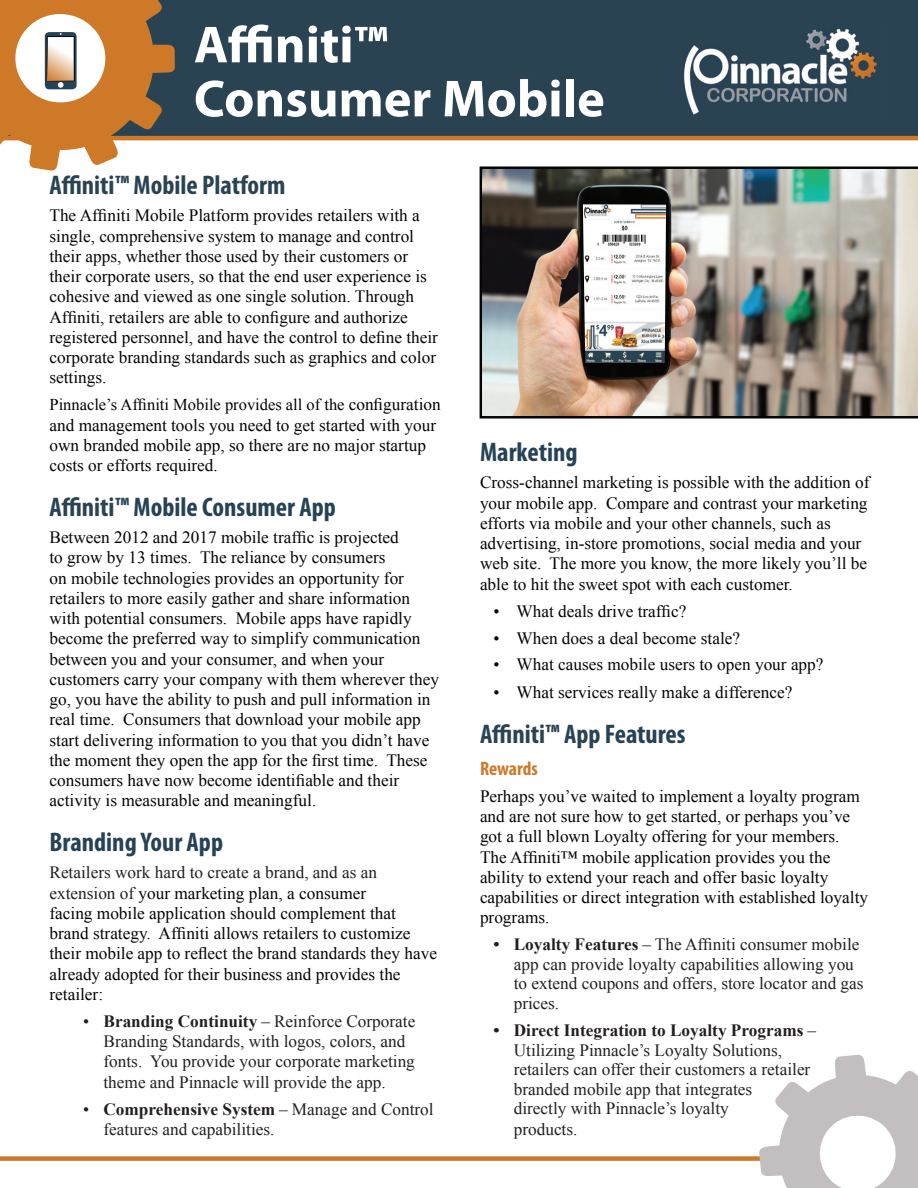
<style>
.page{position:relative;width:918px;height:1188px;background:#fff}
.page>*{position:absolute;margin:0;border:0;box-sizing:border-box;transform-origin:0 0}
.t1{font:700 52.5px/54px "Myriad Pro";color:#fff}
.t2{font:700 condensed 27px "Myriad Pro";color:#264256}
.t3{font:700 condensed 27px "Myriad Pro";color:#294353}
.t4{font:700 condensed 19.5px "Myriad Pro";letter-spacing:-.005em;color:#ce7928}
.t5{font:17.25px/20.2px "Times New Roman";color:#040503}
.t6{font:17.25px/19.6px "Times New Roman";color:#231f20}
.t7{font:16.5px "Times New Roman";color:#040503}
.s1{font-size:17.25px}
.s2{color:#294353}
.s3{color:#231f20}
.s4{font-weight:700}
.s5{color:#264256}
</style>
<div class="page">
<div style="left:0;top:1156px;width:806px;height:5px;background:#ce7828"></div>
<svg style="left:759px;top:1054px;width:159px;height:134px"></svg>
<div style="left:0;top:0;width:918px;height:138px;background:#294353"></div>
<img style="left:684px;top:28px;width:193px;height:87px">
<hr style="left:0;top:136px;width:918px;height:4px;background:#ce7828">
<svg style="left:0;top:0;width:175px;height:171px"></svg>
<img style="left:480px;top:166px;width:438px;height:252px">
<svg style="left:581px;top:202px;width:87px;height:165px"></svg>
<h1 class="t1" style="left:194px;top:16px;width:412px">Affiniti™<br>Consumer Mobile</h1>
<h2 class="t3" style="left:50px;top:168px;width:238px">Affiniti™ Mobile Platform</h2>
<p class="t5" style="left:50px;top:205px;width:390px">The Affiniti Mobile Platform provides retailers with a single, comprehensive system to manage and control their apps, whether those used by their customers or their corporate users, so that the end user experience is cohesive and viewed as one single solution. Through Affiniti, retailers are able to configure and authorize registered personnel, and have the control to define their corporate branding standards such as graphics and color settings.</p>
<p class="t7" style="left:49px;top:394px;width:393px">Pinnacle’s Affiniti Mobile provides all of the <span class="s1">configuration</span></p>
<p class="t5" style="left:50px;top:414px;width:388px">and management tools you need to get started with your own branded mobile app, so there are no major startup costs or efforts required.</p>
<h2 class="t2" style="left:50px;top:490px;width:288px"><span class="s2">Affiniti™</span> Mobile Consumer App</h2>
<p class="t5" style="left:50px;top:527px;width:391px">Between 2012 and 2017 mobile traffic is projected<br>to grow by 13 times. The reliance by consumers<br>on mobile technologies provides an opportunity for retailers to more easily gather and share information with potential consumers. Mobile apps have rapidly become the preferred way to simplify communication between you and your consumer, and when your customers carry your company with them wherever they go, you have the ability to push and pull information in real time. Consumers that download your mobile app start delivering information to you that you didn’t have the moment they open the app for the first time. These consumers have now become identifiable and their activity is measurable and meaningful.</p>
<h2 class="t2" style="left:50px;top:825px;width:175px">Branding Your App</h2>
<p class="t5" style="left:50px;top:862px;width:389px"><span class="s3">Retailers work hard to create a brand, and as an extension of</span> your marketing plan, a consumer<br>facing mobile application should complement that brand strategy. Affiniti allows retailers to customize their mobile app to reflect the brand standards they have already adopted for their business and provides the retailer:</p>
<p class="t6" style="left:104px;top:1011px;width:313px;line-height:20.2px;text-indent:-20px">• <span class="s4">Branding Continuity</span> – Reinforce Corporate Branding Standards, with logos, colors, and fonts. You provide your corporate marketing theme and Pinnacle will provide the app.</p>
<p class="t6" style="left:104px;top:1098px;width:332px;line-height:20.2px;text-indent:-20px">• <span class="s4">Comprehensive System</span> – Manage and Control features and capabilities.</p>
<h2 class="t2" style="left:480px;top:435px;width:99px">Marketing</h2>
<p class="t5" style="left:480px;top:472px;width:391px">Cross-channel marketing is possible with the addition of your mobile app. Compare and contrast your marketing efforts via mobile and your other channels, such as advertising, in-store promotions, social media and your web site. The more you know, the more likely you’ll be able to hit the sweet spot with each customer.</p>
<p class="t5" style="left:494px;top:600px;width:195px">• What deals drive traffic?</p>
<p class="t5" style="left:494px;top:627px;width:248px">• When does a deal become stale?</p>
<p class="t5" style="left:494px;top:654px;width:332px">• What causes mobile users to open your app?</p>
<p class="t5" style="left:494px;top:682px;width:300px">• What services really make a difference?</p>
<h2 class="t3" style="left:480px;top:717px;width:207px">Affiniti™ App <span class="s5">Features</span></h2>
<p class="t4" style="left:480px;top:756px;width:59px">Rewards</p>
<p class="t5" style="left:480px;top:786px;width:390px">Perhaps you’ve waited to implement a loyalty program and are not sure how to get started, or perhaps you’ve got a full blown Loyalty offering for your members.<br>The Affiniti™ mobile application provides you the ability to extend your reach and offer basic loyalty capabilities or direct integration with established loyalty programs.</p>
<p class="t6" style="left:514px;top:934px;width:351px;text-indent:-20px"><span class="s4">• Loyalty Features</span> – The Affiniti consumer mobile app can provide loyalty capabilities allowing you to extend coupons and offers, store locator and gas prices.</p>
<p class="t6" style="left:514px;top:1021px;width:304px;text-indent:-20px"><span class="s4">• Direct Integration to Loyalty Programs</span> – Utilizing Pinnacle’s Loyalty Solutions, retailers can offer their customers a retailer branded mobile app that integrates<br>directly with Pinnacle’s loyalty<br>products.</p>
</div>
